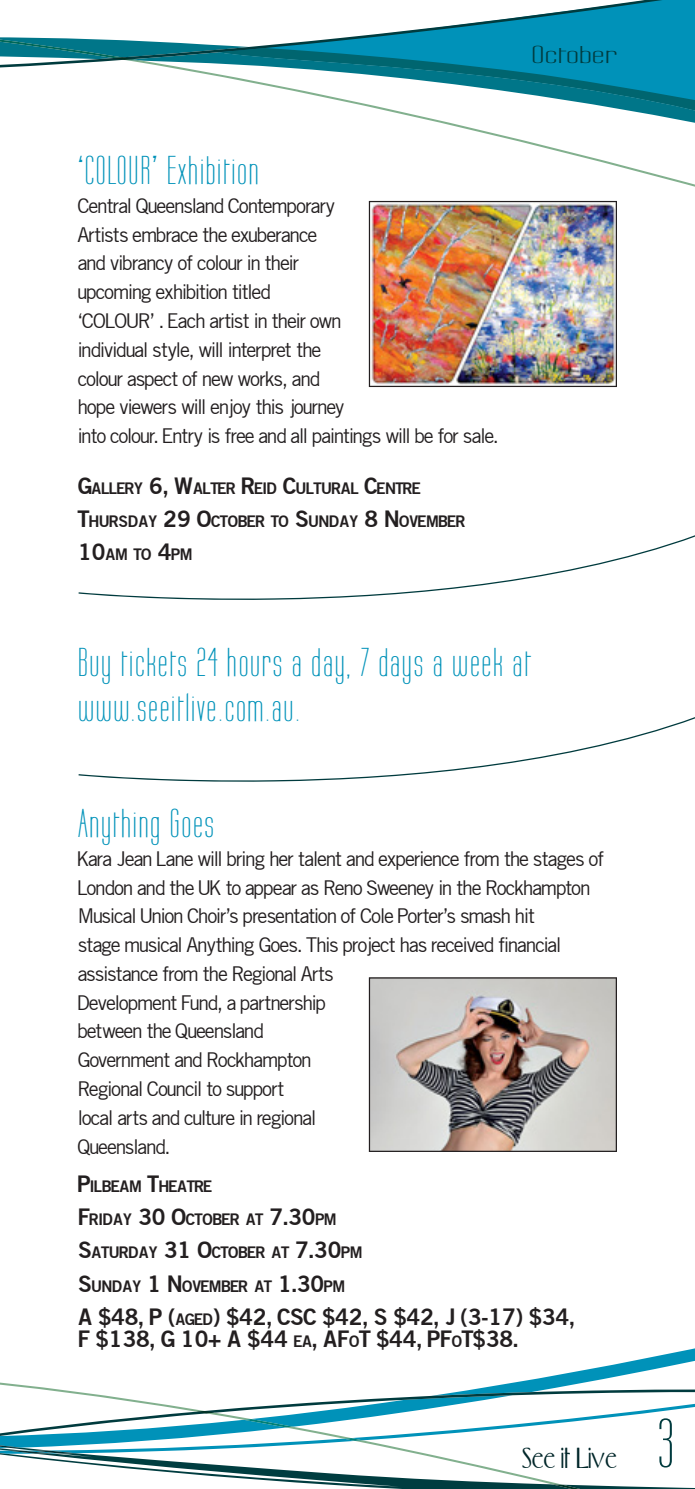
<style>
.page{position:relative;width:695px;height:1489px;background:#fff}
.page>*{position:absolute;margin:0;border:0;box-sizing:border-box;transform-origin:0 0}
.t1{font:60px "Labtop Underline";color:#003b3e}
.t2{font:35px/45px "Labtop";letter-spacing:.05em;color:#0092b9}
.t3{font:25px "Toque Display S Si";color:#002629}
.t4{font:600 22.5px/22.5px "Commerce S Si";color:#231f20}
.t5{font:21.5px "Labtop";color:#003b3e;scale:2.22 1}
.t6{font:20px/28.8px "Commerce S Si";letter-spacing:-.005em;color:#231f20}
.t7{font:600 15.75px/33.2px "Commerce S Si";color:#231f20}
.s1{font-size:22.5px}
.s2{font-size:15.75px}
</style>
<div class="page">
<svg style="left:350px;top:0;width:344px;height:37px;fill:#0092b9"></svg>
<svg style="left:0;top:1453px;width:613px;height:35px"></svg>
<svg style="left:0;top:1348px;width:694px;height:105px"></svg>
<hr style="left:196px;top:1410px;width:18px;height:3px;background:#003123;border-radius:50%">
<svg style="left:0;top:37px;width:694px;height:311px"></svg>
<svg style="left:79px;top:535px;width:615px;height:65px"></svg>
<svg style="left:79px;top:717px;width:615px;height:65px"></svg>
<img style="left:369px;top:201px;width:248px;height:186px">
<img style="left:369px;top:977px;width:248px;height:174px">
<p class="t5" style="left:531px;top:41px;width:40px">October</p>
<h2 class="t2" style="left:78px;top:149px;width:182px">‘COLOUR’ Exhibition</h2>
<p class="t6" style="left:78px;top:191px;width:422px">Central Queensland Contemporary<br>Artists embrace the exuberance<br>and vibrancy of colour in their<br>upcoming exhibition titled<br>‘COLOUR’ . Each artist in their own<br>individual style, will interpret the<br>colour aspect of new works, and<br>hope viewers will enjoy this journey<br>into colour. Entry is free and all paintings will be for sale.</p>
<p class="t7" style="left:78px;top:471px;width:388px"><span class="s1">G</span>ALLERY <span class="s1">6, W</span>ALTER <span class="s1">R</span>EID <span class="s1">C</span>ULTURAL <span class="s1">C</span>ENTRE<br><span class="s1">T</span>HURSDAY <span class="s1">29 O</span>CTOBER TO <span class="s1">S</span>UNDAY <span class="s1">8 N</span>OVEMBER<br><span class="s1">10</span>AM TO <span class="s1">4</span>PM</p>
<h2 class="t2" style="left:78px;top:640px;width:454px">Buy tickets 24 hours a day, 7 days a week at www.seeitlive.com.au.</h2>
<h2 class="t2" style="left:78px;top:801px;width:137px">Anything Goes</h2>
<p class="t6" style="left:78px;top:844px;width:527px">Kara Jean Lane will bring her talent and experience from the stages of London and the UK to appear as Reno Sweeney in the Rockhampton Musical Union Choir’s presentation of Cole Porter’s smash hit<br>stage musical Anything Goes. This project has received financial assistance from the Regional Arts<br>Development Fund, a partnership<br>between the Queensland<br>Government and Rockhampton<br>Regional Council to support<br>local arts and culture in regional<br>Queensland.</p>
<p class="t7" style="left:78px;top:1169px;width:285px"><span class="s1">P</span>ILBEAM <span class="s1">T</span>HEATRE<br><span class="s1">F</span>RIDAY <span class="s1">30 O</span>CTOBER AT <span class="s1">7.30</span>PM<br><span class="s1">S</span>ATURDAY <span class="s1">31 O</span>CTOBER AT <span class="s1">7.30</span>PM<br><span class="s1">S</span>UNDAY <span class="s1">1 N</span>OVEMBER AT <span class="s1">1.30</span>PM</p>
<p class="t4" style="left:78px;top:1304px;width:497px">A $48, P (<span class="s2">AGED</span>) $42, CSC $42, S $42, J (3-17) $34,<br>F $138, G 10+ A $44 <span class="s2">EA</span>, AF<span class="s2">O</span>T $44, PF<span class="s2">O</span>T$38.</p>
<p class="t3" style="left:522px;top:1447px;width:96px">See it Live</p>
<h1 class="t1" style="left:657px;top:1406px;width:17px">3</h1>
</div>
